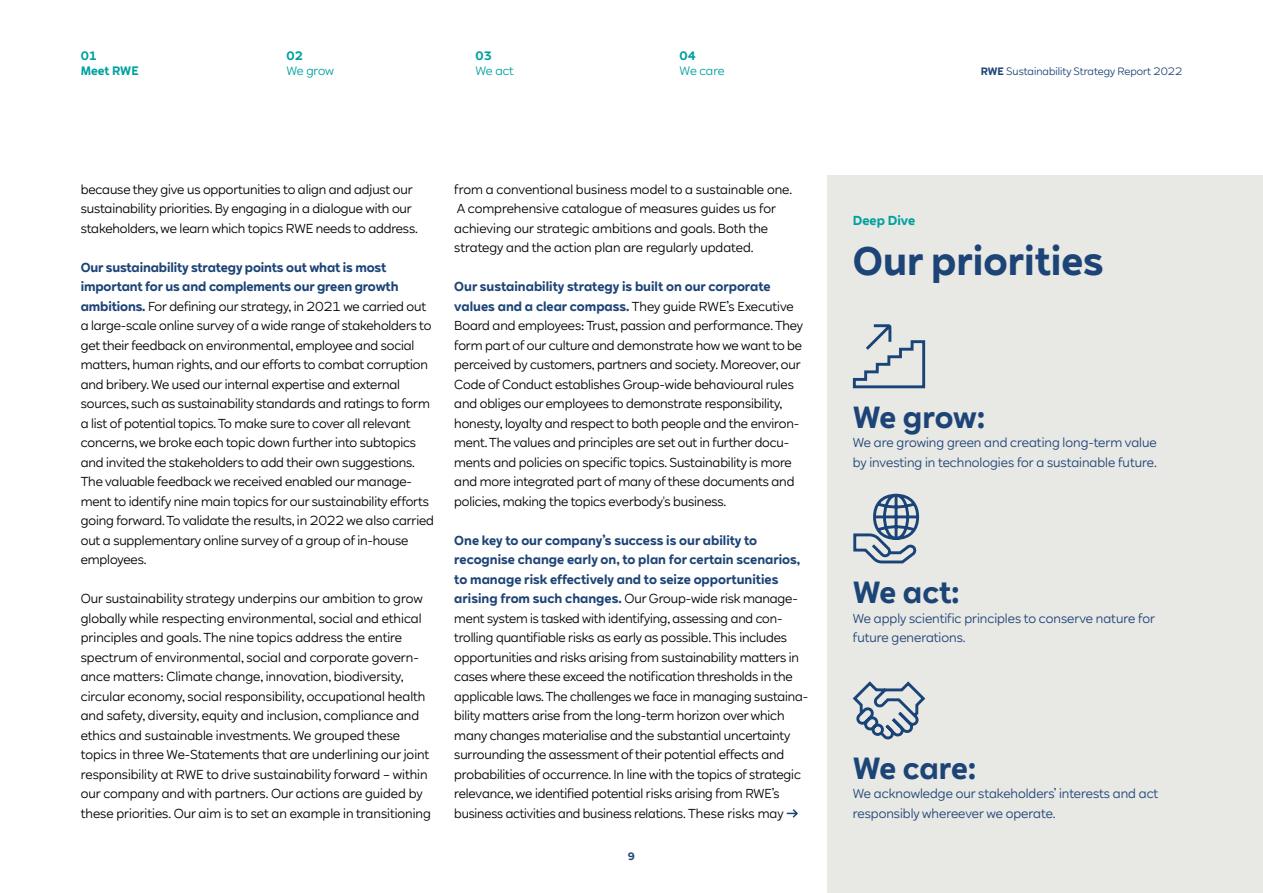
<style>
.page{position:relative;width:1263px;height:893px;background:#fff}
.page>*{position:absolute;margin:0;border:0;box-sizing:border-box;transform-origin:0 0}
.t1{font:700 39px "RWE Sans";color:#1d4477}
.t2{font:700 30px "RWE Sans";letter-spacing:-.005em;color:#1d4477}
.t3{font:12.75px/19.5px "RWE Sans";letter-spacing:-.01em;color:#000}
.t4{font:12.75px/19.5px "RWE Sans";color:#1d4477}
.t5{font:700 12.75px "RWE Sans";color:#00a19f}
.t6{font:12px "RWE Sans";letter-spacing:-.005em;color:#00a19f}
.t7{font:700 12px/15px "RWE Sans";color:#00a19f}
.t8{font:10.5px "RWE Sans";color:#1d4477}
.t9{font:700 10.5px "RWE Sans";color:#1d4477}
.s1{font-weight:700}
.s2{font-weight:700;color:#1d4477}
</style>
<div class="page">
<div style="left:828px;top:176px;width:435px;height:717px;background:#e8e8e4"></div>
<svg style="left:786px;top:809px;width:12px;height:9px"></svg>
<svg style="left:853px;top:324px;width:72px;height:64px"></svg>
<svg style="left:853px;top:681px;width:72px;height:59px"></svg>
<svg style="left:853px;top:493px;width:67px;height:71px"></svg>
<p class="t7" style="left:81px;top:49px;width:59px">01<br>Meet RWE</p>
<p class="t7" style="left:286px;top:49px;width:18px">02</p>
<p class="t6" style="left:286px;top:64px;width:49px">We grow</p>
<p class="t7" style="left:475px;top:49px;width:18px">03</p>
<p class="t6" style="left:475px;top:64px;width:40px">We act</p>
<p class="t7" style="left:680px;top:49px;width:18px">04</p>
<p class="t6" style="left:680px;top:64px;width:46px">We care</p>
<p class="t8" style="left:981px;top:65px;width:203px"><span class="s1">RWE</span> Sustainability Strategy Report 2022</p>
<p class="t3" style="left:81px;top:180px;width:339px">because they give us opportunities to align and adjust our sustainability priorities. By engaging in a dialogue with our stakeholders, we learn which topics RWE needs to address.</p>
<p class="t3" style="left:81px;top:258px;width:355px"><span class="s2">Our sustainability strategy points out what is most important for us and complements our green growth ambitions.</span> For defining our strategy, in 2021 we carried out a large-scale online survey of a wide range of stakeholders to get their feedback on environmental, employee and social matters, human rights, and our efforts to combat corruption and bribery. We used our internal expertise and external sources, such as sustainability standards and ratings to form a list of potential topics. To make sure to cover all relevant concerns, we broke each topic down further into subtopics and invited the stakeholders to add their own suggestions.<br>The valuable feedback we received enabled our manage&shy;ment to identify nine main topics for our sustainability efforts going forward. To validate the results, in 2022 we also carried out a supplementary online survey of a group of in-house employees.</p>
<p class="t3" style="left:81px;top:589px;width:352px">Our sustainability strategy underpins our ambition to grow globally while respecting environmental, social and ethical principles and goals. The nine topics address the entire spectrum of environmental, social and corporate govern&shy;ance matters: Climate change, innovation, biodiversity, circular economy, social responsibility, occupational health and safety, diversity, equity and inclusion, compliance and ethics and sustainable investments. We grouped these topics in three We-Statements that are underlining our joint responsibility at RWE to drive sustainability forward – within our company and with partners. Our actions are guided by these priorities. Our aim is to set an example in transitioning</p>
<p class="t3" style="left:454px;top:179px;width:339px">from a conventional business model to a sustainable one.<br>A comprehensive catalogue of measures guides us for achieving our strategic ambitions and goals. Both the strategy and the action plan are regularly updated.</p>
<p class="t3" style="left:454px;top:277px;width:350px"><span class="s2">Our sustainability strategy is built on our corporate values and a clear compass.</span> They guide RWE’s Executive Board and employees: Trust, passion and performance. They form part of our culture and demonstrate how we want to be perceived by customers, partners and society. Moreover, our Code of Conduct establishes Group-wide behavioural rules and obliges our employees to demonstrate responsibility, honesty, loyalty and respect to both people and the environ&shy;ment. The values and principles are set out in further docu&shy;ments and policies on specific topics. Sustainability is more and more integrated part of many of these documents and policies, making the topics everbody's business.</p>
<p class="t3" style="left:454px;top:531px;width:355px"><span class="s2">One key to our company’s success is our ability to recognise change early on, to plan for certain scenarios, to manage risk effectively and to seize opportunities arising from such changes.</span> Our Group-wide risk manage&shy;ment system is tasked with identifying, assessing and con&shy;trolling quantifiable risks as early as possible. This includes opportunities and risks arising from sustainability matters in cases where these exceed the notification thresholds in the applicable laws. The challenges we face in managing sustaina&shy;bility matters arise from the long-term horizon over which many changes materialise and the substantial uncertainty surrounding the assessment of their potential effects and probabilities of occurrence. In line with the topics of strategic relevance, we identified potential risks arising from RWE’s business activities and business relations. These risks may</p>
<p class="t5" style="left:853px;top:213px;width:64px">Deep Dive</p>
<h1 class="t1" style="left:853px;top:236px;width:252px">Our priorities</h1>
<h2 class="t2" style="left:853px;top:398px;width:134px">We grow:</h2>
<p class="t4" style="left:853px;top:433px;width:305px">We are growing green and creating long-term value by investing in technologies for a sustainable future.</p>
<h2 class="t2" style="left:853px;top:574px;width:108px">We act:</h2>
<p class="t4" style="left:853px;top:609px;width:304px">We apply scientific principles to conserve nature for future generations.</p>
<h2 class="t2" style="left:853px;top:749px;width:125px">We care:</h2>
<p class="t4" style="left:853px;top:784px;width:307px">We acknowledge our stakeholders’ interests and act responsibly whereever we operate.</p>
<p class="t9" style="left:628px;top:849px;width:9px">9</p>
</div>
